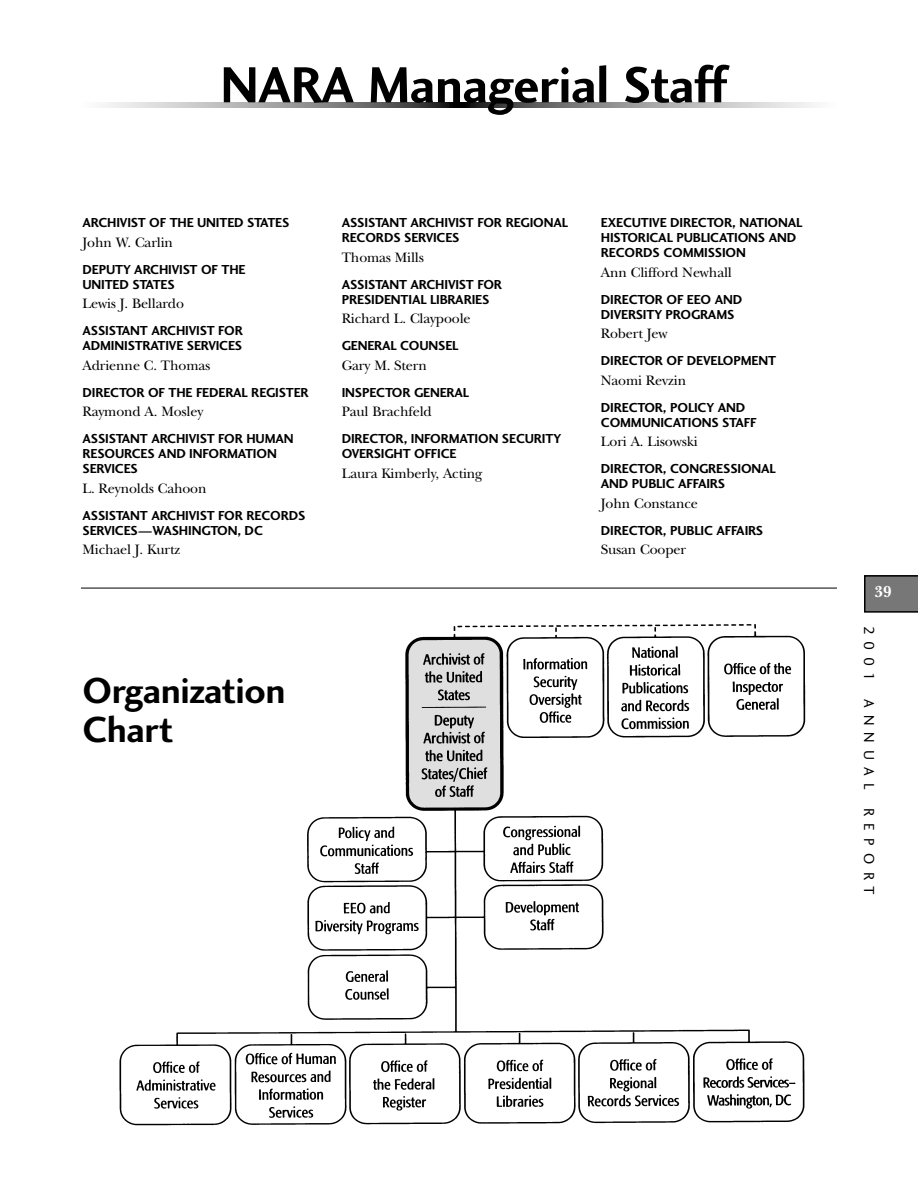
<style>
.page{position:relative;width:918px;height:1188px;background:#fff}
.page>*{position:absolute;margin:0;border:0;box-sizing:border-box;transform-origin:0 0}
.t1{font:52.5px "Charlotte Sans Bold Plain";letter-spacing:-.01em;color:#000}
.t2{font:37.5px/39px "Charlotte Sans Bold Plain";letter-spacing:-.01em;color:#000}
.t3{font:700 16.5px "New Baskerville";color:#fff}
.t4{font:15px "Charlotte Sans Book Plain";letter-spacing:.485em;color:#000}
.t5{font:14.25px "New Baskerville";letter-spacing:-.01em;color:#000}
.t6{font:13.5px/15px "Charlotte Sans Bold Plain";letter-spacing:-.01em;color:#000}
</style>
<div class="page">
<div style="left:294px;top:102px;width:330px;height:6px;background:#979797"></div>
<div style="left:302px;top:102px;width:314px;height:6px;background:#939393"></div>
<div style="left:307px;top:102px;width:304px;height:6px;background:#8f8f8f"></div>
<div style="left:314px;top:102px;width:290px;height:6px;background:#8b8b8b"></div>
<div style="left:320px;top:102px;width:278px;height:6px;background:#878787"></div>
<div style="left:328px;top:102px;width:262px;height:6px;background:#838383"></div>
<div style="left:333px;top:102px;width:252px;height:6px;background:#7f7f7f"></div>
<div style="left:339px;top:102px;width:240px;height:6px;background:#7a7a7a"></div>
<div style="left:347px;top:102px;width:224px;height:6px;background:#767676"></div>
<div style="left:353px;top:102px;width:212px;height:6px;background:#717171"></div>
<div style="left:359px;top:102px;width:200px;height:6px;background:#6d6d6d"></div>
<div style="left:364px;top:102px;width:190px;height:6px;background:#696969"></div>
<div style="left:370px;top:102px;width:178px;height:6px;background:#656565"></div>
<div style="left:375px;top:102px;width:168px;height:6px;background:#616161"></div>
<div style="left:381px;top:102px;width:156px;height:6px;background:#5d5d5d"></div>
<div style="left:385px;top:102px;width:148px;height:6px;background:#595959"></div>
<div style="left:390px;top:102px;width:138px;height:6px;background:#555"></div>
<div style="left:394px;top:102px;width:130px;height:6px;background:#515151"></div>
<div style="left:398px;top:102px;width:122px;height:6px;background:#4d4d4d"></div>
<div style="left:403px;top:102px;width:112px;height:6px;background:#494949"></div>
<div style="left:407px;top:102px;width:104px;height:6px;background:#454545"></div>
<div style="left:412px;top:102px;width:94px;height:6px;background:#414141"></div>
<div style="left:416px;top:102px;width:86px;height:6px;background:#3d3d3d"></div>
<div style="left:419px;top:102px;width:80px;height:6px;background:#393939"></div>
<div style="left:422px;top:102px;width:74px;height:6px;background:#353535"></div>
<div style="left:427px;top:102px;width:64px;height:6px;background:#313131"></div>
<div style="left:429px;top:102px;width:60px;height:6px;background:#2d2d2d"></div>
<div style="left:432px;top:102px;width:54px;height:6px;background:#292929"></div>
<div style="left:435px;top:102px;width:48px;height:6px;background:#252525"></div>
<div style="left:440px;top:102px;width:38px;height:6px;background:#1f1f1f"></div>
<div style="left:443px;top:102px;width:32px;height:6px;background:#191919"></div>
<div style="left:447px;top:102px;width:24px;height:6px;background:#121212"></div>
<div style="left:449px;top:102px;width:20px;height:6px;background:#0a0a0a"></div>
<div style="left:450px;top:102px;width:18px;height:6px;background:#060606"></div>
<div style="left:453px;top:102px;width:12px;height:6px;background:#000"></div>
<svg style="left:864px;top:575px;width:54px;height:38px;background:#6b6b6b"></svg>
<img style="left:119px;top:624px;width:687px;height:502px">
<hr style="left:81px;top:588px;width:756px;height:1px;background:#000">
<div style="left:81px;top:675px;width:238px;height:98px;background:#fff"></div>
<h1 class="t1" style="left:220px;top:65px;width:507px">NARA Managerial Staff</h1>
<p class="t6" style="left:82px;top:216px;width:208px">ARCHIVIST OF THE UNITED STATES</p>
<p class="t5" style="left:82px;top:237px;width:92px">John W. Carlin</p>
<p class="t6" style="left:82px;top:263px;width:165px">DEPUTY ARCHIVIST OF THE<br>UNITED STATES</p>
<p class="t5" style="left:82px;top:298px;width:103px">Lewis J. Bellardo</p>
<p class="t6" style="left:82px;top:324px;width:162px">ASSISTANT ARCHIVIST FOR<br>ADMINISTRATIVE SERVICES</p>
<p class="t5" style="left:82px;top:360px;width:129px">Adrienne C. Thomas</p>
<p class="t6" style="left:82px;top:386px;width:228px">DIRECTOR OF THE FEDERAL REGISTER</p>
<p class="t5" style="left:82px;top:406px;width:122px">Raymond A. Mosley</p>
<p class="t6" style="left:82px;top:432px;width:213px">ASSISTANT ARCHIVIST FOR HUMAN<br>RESOURCES AND INFORMATION<br>SERVICES</p>
<p class="t5" style="left:82px;top:483px;width:126px">L. Reynolds Cahoon</p>
<p class="t6" style="left:82px;top:509px;width:224px">ASSISTANT ARCHIVIST FOR RECORDS<br>SERVICES—WASHINGTON, DC</p>
<p class="t5" style="left:82px;top:544px;width:99px">Michael J. Kurtz</p>
<p class="t6" style="left:342px;top:216px;width:228px">ASSISTANT ARCHIVIST FOR REGIONAL<br>RECORDS SERVICES</p>
<p class="t5" style="left:342px;top:252px;width:84px">Thomas Mills</p>
<p class="t6" style="left:342px;top:278px;width:162px">ASSISTANT ARCHIVIST FOR<br>PRESIDENTIAL LIBRARIES</p>
<p class="t5" style="left:342px;top:313px;width:130px">Richard L. Claypoole</p>
<p class="t6" style="left:342px;top:339px;width:118px">GENERAL COUNSEL</p>
<p class="t5" style="left:342px;top:360px;width:87px">Gary M. Stern</p>
<p class="t6" style="left:342px;top:386px;width:129px">INSPECTOR GENERAL</p>
<p class="t5" style="left:342px;top:406px;width:92px">Paul Brachfeld</p>
<p class="t6" style="left:342px;top:432px;width:221px">DIRECTOR, INFORMATION SECURITY<br>OVERSIGHT OFFICE</p>
<p class="t5" style="left:342px;top:468px;width:143px">Laura Kimberly, Acting</p>
<p class="t6" style="left:601px;top:216px;width:203px">EXECUTIVE DIRECTOR, NATIONAL<br>HISTORICAL PUBLICATIONS AND<br>RECORDS COMMISSION</p>
<p class="t5" style="left:601px;top:267px;width:132px">Ann Clifford Newhall</p>
<p class="t6" style="left:601px;top:293px;width:143px">DIRECTOR OF EEO AND<br>DIVERSITY PROGRAMS</p>
<p class="t5" style="left:601px;top:328px;width:68px">Robert Jew</p>
<p class="t6" style="left:601px;top:354px;width:177px">DIRECTOR OF DEVELOPMENT</p>
<p class="t5" style="left:601px;top:375px;width:87px">Naomi Revzin</p>
<p class="t6" style="left:601px;top:401px;width:157px">DIRECTOR, POLICY AND<br>COMMUNICATIONS STAFF</p>
<p class="t5" style="left:601px;top:436px;width:99px">Lori A. Lisowski</p>
<p class="t6" style="left:601px;top:462px;width:177px">DIRECTOR, CONGRESSIONAL<br>AND PUBLIC AFFAIRS</p>
<p class="t5" style="left:601px;top:498px;width:99px">John Constance</p>
<p class="t6" style="left:601px;top:524px;width:164px">DIRECTOR, PUBLIC AFFAIRS</p>
<p class="t5" style="left:601px;top:544px;width:87px">Susan Cooper</p>
<h2 class="t2" style="left:82px;top:675px;width:205px">Organization<br>Chart</h2>
<p class="t3" style="left:875px;top:586px;width:19px">39</p>
<p class="t4" style="left:875px;top:626px;width:271px;rotate:90deg">2001 ANNUAL REPORT</p>
</div>
